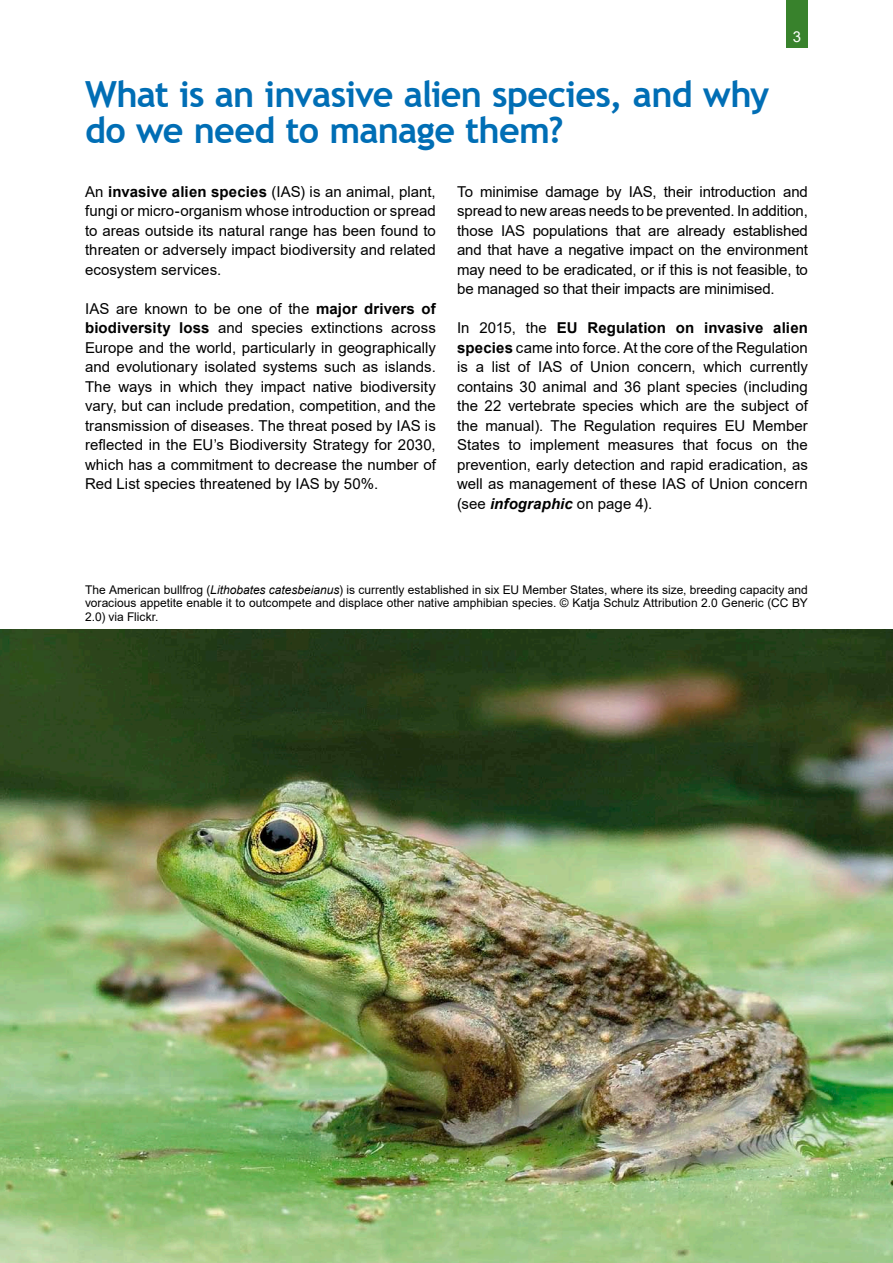
<style>
.page{position:relative;width:893px;height:1263px;background:#fff}
.page>*{position:absolute;margin:0;border:0;box-sizing:border-box;transform-origin:0 0}
.t1{font:700 36px/36px "Trebuchet MS";letter-spacing:-.02em;color:#006eb5}
.t2{font:15px/19.5px "Arial";color:#000;text-align:justify}
.t3{font:15px "Arial";color:#fff}
.t4{font:12px/13.5px "Arial";letter-spacing:.005em;color:#000;text-align:justify}
.s1{font-weight:700}
.s2{font-weight:700;font-style:italic}
.s3{font-style:italic}
</style>
<div class="page">
<div style="left:787px;top:0;width:21px;height:48px;background:#38822c"></div>
<img style="left:0;top:629px;width:893px;height:634px">
<h1 class="t1" style="left:85px;top:77px;width:686px">What is an invasive alien species, and why do we need to manage them?</h1>
<p class="t3" style="left:793px;top:26px;width:10px">3</p>
<p class="t2" style="left:85px;top:182px;width:352px">An <span class="s1">invasive alien species</span> (IAS) is an animal, plant, fungi or micro-organism whose introduction or spread to areas outside its natural range has been found to threaten or adversely impact biodiversity and related ecosystem services.</p>
<p class="t2" style="left:85px;top:299px;width:352px">IAS are known to be one of the <span class="s1">major drivers of biodiversity loss</span> and species extinctions across Europe and the world, particularly in geographically and evolutionary isolated systems such as islands.<br>The ways in which they impact native biodiversity vary, but can include predation, competition, and the transmission of diseases. The threat posed by IAS is reflected in the EU’s Biodiversity Strategy for 2030, which has a commitment to decrease the number of Red List species threatened by IAS by 50%.</p>
<p class="t2" style="left:457px;top:182px;width:352px">To minimise damage by IAS, their introduction and spread to new areas needs to be prevented. In addition, those IAS populations that are already established and that have a negative impact on the environment may need to be eradicated, or if this is not feasible, to be managed so that their impacts are minimised.</p>
<p class="t2" style="left:457px;top:318px;width:352px">In 2015, the <span class="s1">EU Regulation on invasive alien species</span> came into force. At the core of the Regulation is a list of IAS of Union concern, which currently contains 30 animal and 36 plant species (including the 22 vertebrate species which are the subject of the manual). The Regulation requires EU Member States to implement measures that focus on the prevention, early detection and rapid eradication, as well as management of these IAS of Union concern (see <span class="s2">infographic</span> on page 4).</p>
<p class="t4" style="left:85px;top:583px;width:724px">The American bullfrog (<span class="s3">Lithobates catesbeianus</span>) is currently established in six EU Member States, where its size, breeding capacity and voracious appetite enable it to outcompete and displace other native amphibian species. © Katja Schulz Attribution 2.0 Generic (CC BY 2.0) via Flickr.</p>
</div>
